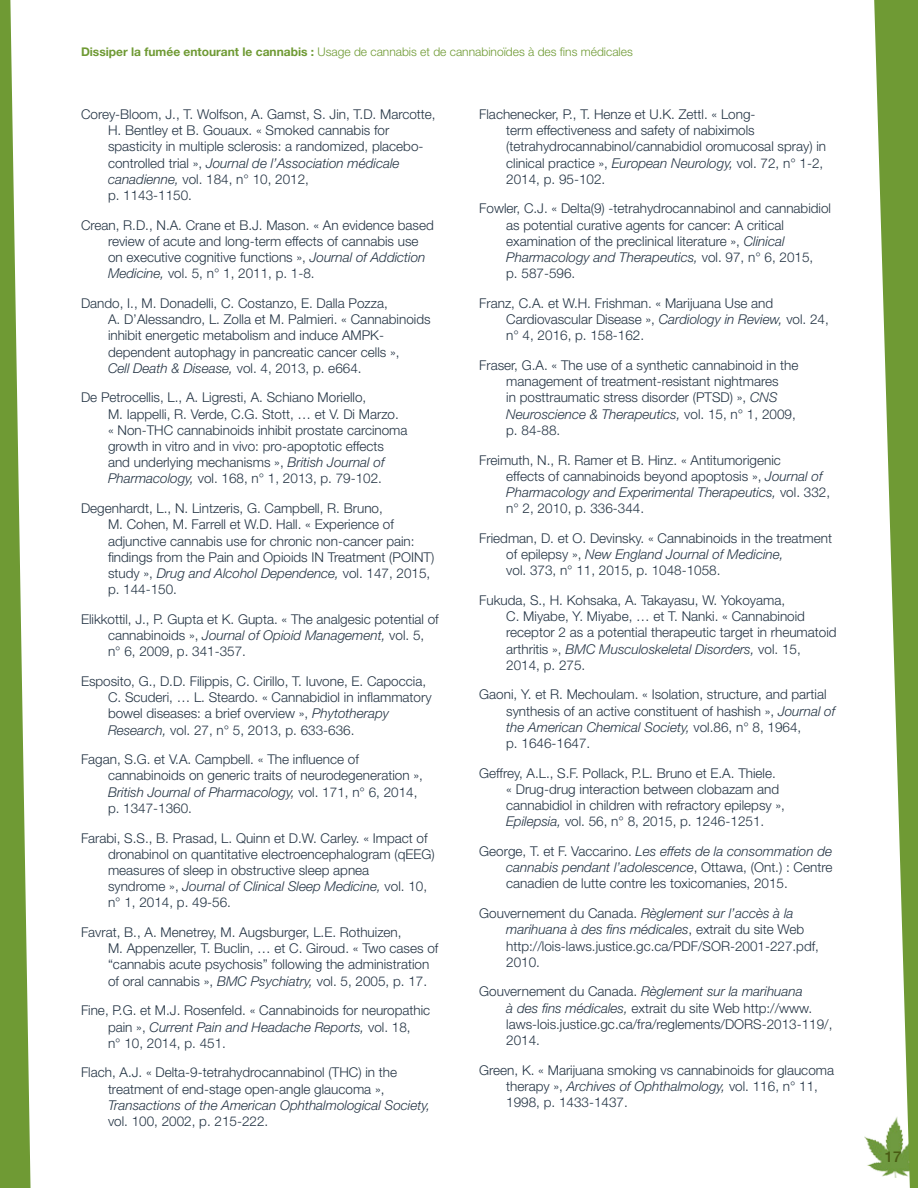
<style>
.page{position:relative;width:918px;height:1188px;background:#fff}
.page>*{position:absolute;margin:0;border:0;box-sizing:border-box;transform-origin:0 0}
.t1{font:500 15px "Helvetica Neue LT Std";color:#495b13}
.References{font:300 13.5px/16.2px "Helvetica Neue LT Std";color:#243444}
.t2{font:300 12px "Helvetica Neue LT Std";color:#6f9a34}
.s1{font-weight:700}
.s2{font-style:italic}
</style>
<div class="page">
<img style="left:864px;top:1136px;width:8px;height:32px">
<svg style="left:872px;top:0;width:46px;height:1188px;fill:#6f9a34"></svg>
<svg style="left:0;top:0;width:31px;height:1188px"></svg>
<p class="t2" style="left:81px;top:44px;width:553px"><span class="s1">Dissiper la fumée entourant le cannabis :</span> Usage de cannabis et de cannabinoïdes à des fins médicales</p>
<p class="References" style="left:108px;top:106px;width:329px;text-indent:-27px">Corey-Bloom, J., T. Wolfson, A. Gamst, S. Jin, T.D. Marcotte, H. Bentley et B. Gouaux. « Smoked cannabis for spasticity in multiple sclerosis: a randomized, placebo&shy;controlled trial », <span class="s2">Journal de l’Association médicale canadienne,</span> vol. 184, n° 10, 2012,<br>p. 1143-1150.</p>
<p class="References" style="left:108px;top:217px;width:327px;text-indent:-27px">Crean, R.D., N.A. Crane et B.J. Mason. « An evidence based review of acute and long-term effects of cannabis use on executive cognitive functions », <span class="s2">Journal of Addiction Medicine,</span> vol. 5, n° 1, 2011, p. 1-8.</p>
<p class="References" style="left:108px;top:295px;width:324px;text-indent:-27px">Dando, I., M. Donadelli, C. Costanzo, E. Dalla Pozza,<br>A. D’Alessandro, L. Zolla et M. Palmieri. « Cannabinoids inhibit energetic metabolism and induce AMPK&shy;dependent autophagy in pancreatic cancer cells »,<br><span class="s2">Cell Death &amp; Disease,</span> vol. 4, 2013, p. e664.</p>
<p class="References" style="left:108px;top:389px;width:301px;text-indent:-27px">De Petrocellis, L., A. Ligresti, A. Schiano Moriello,<br>M. Iappelli, R. Verde, C.G. Stott, … et V. Di Marzo. « Non-THC cannabinoids inhibit prostate carcinoma growth in vitro and in vivo: pro-apoptotic effects and underlying mechanisms », <span class="s2">British Journal of Pharmacology,</span> vol. 168, n° 1, 2013, p. 79-102.</p>
<p class="References" style="left:108px;top:500px;width:328px;text-indent:-27px">Degenhardt, L., N. Lintzeris, G. Campbell, R. Bruno,<br>M. Cohen, M. Farrell et W.D. Hall. « Experience of adjunctive cannabis use for chronic non-cancer pain: findings from the Pain and Opioids IN Treatment (POINT) study », <span class="s2">Drug and Alcohol Dependence,</span> vol. 147, 2015, p. 144-150.</p>
<p class="References" style="left:108px;top:611px;width:332px;text-indent:-27px">Elikkottil, J., P. Gupta et K. Gupta. « The analgesic potential of cannabinoids », <span class="s2">Journal of Opioid Management,</span> vol. 5, n° 6, 2009, p. 341-357.</p>
<p class="References" style="left:108px;top:673px;width:325px;text-indent:-27px">Esposito, G., D.D. Filippis, C. Cirillo, T. Iuvone, E. Capoccia, C. Scuderi, … L. Steardo. « Cannabidiol in inflammatory bowel diseases: a brief overview », <span class="s2">Phytotherapy Research,</span> vol. 27, n° 5, 2013, p. 633-636.</p>
<p class="References" style="left:108px;top:751px;width:316px;text-indent:-27px">Fagan, S.G. et V.A. Campbell. « The influence of cannabinoids on generic traits of neurodegeneration », <span class="s2">British Journal of Pharmacology,</span> vol. 171, n° 6, 2014, p. 1347-1360.</p>
<p class="References" style="left:108px;top:829px;width:328px;text-indent:-27px">Farabi, S.S., B. Prasad, L. Quinn et D.W. Carley. « Impact of dronabinol on quantitative electroencephalogram (qEEG) measures of sleep in obstructive sleep apnea<br>syndrome », <span class="s2">Journal of Clinical Sleep Medicine,</span> vol. 10, n° 1, 2014, p. 49-56.</p>
<p class="References" style="left:108px;top:924px;width:332px;text-indent:-27px">Favrat, B., A. Menetrey, M. Augsburger, L.E. Rothuizen,<br>M. Appenzeller, T. Buclin, … et C. Giroud. « Two cases of “cannabis acute psychosis” following the administration of oral cannabis », <span class="s2">BMC Psychiatry,</span> vol. 5, 2005, p. 17.</p>
<p class="References" style="left:108px;top:1002px;width:324px;text-indent:-27px">Fine, P.G. et M.J. Rosenfeld. « Cannabinoids for neuropathic pain », <span class="s2">Current Pain and Headache Reports,</span> vol. 18,<br>n° 10, 2014, p. 451.</p>
<p class="References" style="left:108px;top:1064px;width:324px;text-indent:-27px">Flach, A.J. « Delta-9-tetrahydrocannabinol (THC) in the treatment of end-stage open-angle glaucoma », <span class="s2">Transactions of the American Ophthalmological Society, </span>vol. 100, 2002, p. 215-222.</p>
<p class="References" style="left:506px;top:106px;width:321px;text-indent:-27px">Flachenecker, P., T. Henze et U.K. Zettl. « Long-<br>term effectiveness and safety of nabiximols (tetrahydrocannabinol/cannabidiol oromucosal spray) in clinical practice », <span class="s2">European Neurology,</span> vol. 72, n° 1-2, 2014, p. 95-102.</p>
<p class="References" style="left:506px;top:200px;width:326px;text-indent:-27px">Fowler, C.J. « Delta(9) -tetrahydrocannabinol and cannabidiol as potential curative agents for cancer: A critical examination of the preclinical literature », <span class="s2">Clinical Pharmacology and Therapeutics,</span> vol. 97, n° 6, 2015,<br>p. 587-596.</p>
<p class="References" style="left:506px;top:295px;width:324px;text-indent:-27px">Franz, C.A. et W.H. Frishman. « Marijuana Use and<br>Cardiovascular Disease », <span class="s2">Cardiology in Review,</span> vol. 24, n° 4, 2016, p. 158-162.</p>
<p class="References" style="left:506px;top:357px;width:294px;text-indent:-27px">Fraser, G.A. « The use of a synthetic cannabinoid in the management of treatment-resistant nightmares<br>in posttraumatic stress disorder (PTSD) », <span class="s2">CNS Neuroscience &amp; Therapeutics,</span> vol. 15, n° 1, 2009, p. 84-88.</p>
<p class="References" style="left:506px;top:451px;width:325px;text-indent:-27px">Freimuth, N., R. Ramer et B. Hinz. « Antitumorigenic<br>effects of cannabinoids beyond apoptosis », <span class="s2">Journal of Pharmacology and Experimental Therapeutics,</span> vol. 332, n° 2, 2010, p. 336-344.</p>
<p class="References" style="left:506px;top:530px;width:327px;text-indent:-27px">Friedman, D. et O. Devinsky. « Cannabinoids in the treatment of epilepsy », <span class="s2">New England Journal of Medicine,<br></span>vol. 373, n° 11, 2015, p. 1048-1058.</p>
<p class="References" style="left:506px;top:592px;width:332px;text-indent:-27px">Fukuda, S., H. Kohsaka, A. Takayasu, W. Yokoyama,<br>C. Miyabe, Y. Miyabe, … et T. Nanki. « Cannabinoid receptor 2 as a potential therapeutic target in rheumatoid arthritis », <span class="s2">BMC Musculoskeletal Disorders,</span> vol. 15, 2014, p. 275.</p>
<p class="References" style="left:506px;top:686px;width:331px;text-indent:-27px">Gaoni, Y. et R. Mechoulam. « Isolation, structure, and partial synthesis of an active constituent of hashish », <span class="s2">Journal of the American Chemical Society,</span> vol.86, n° 8, 1964,<br>p. 1646-1647.</p>
<p class="References" style="left:506px;top:765px;width:280px;text-indent:-27px">Geffrey, A.L., S.F. Pollack, P.L. Bruno et E.A. Thiele.<br>« Drug-drug interaction between clobazam and cannabidiol in children with refractory epilepsy », <span class="s2">Epilepsia,</span> vol. 56, n° 8, 2015, p. 1246-1251.</p>
<p class="References" style="left:506px;top:843px;width:328px;text-align:justify;text-indent:-27px">George, T. et F. Vaccarino. <span class="s2">Les effets de la consommation de cannabis pendant l’adolescence</span>, Ottawa, (Ont.) : Centre canadien de lutte contre les toxicomanies, 2015.</p>
<p class="References" style="left:506px;top:905px;width:314px;text-indent:-27px">Gouvernement du Canada. <span class="s2">Règlement sur l’accès à la marihuana à des fins médicales</span>, extrait du site Web http://lois-laws.justice.gc.ca/PDF/SOR-2001-227.pdf, 2010.</p>
<p class="References" style="left:506px;top:983px;width:328px;text-indent:-27px">Gouvernement du Canada. <span class="s2">Règlement sur la marihuana<br>à des fins médicales,</span> extrait du site Web http://www. laws-lois.justice.gc.ca/fra/reglements/DORS-2013-119/, 2014.</p>
<p class="References" style="left:506px;top:1062px;width:329px;text-indent:-27px">Green, K. « Marijuana smoking vs cannabinoids for glaucoma therapy », <span class="s2">Archives of Ophthalmology,</span> vol. 116, n° 11,<br>1998, p. 1433-1437.</p>
<p class="t1" style="left:885px;top:1148px;width:18px">17</p>
</div>
